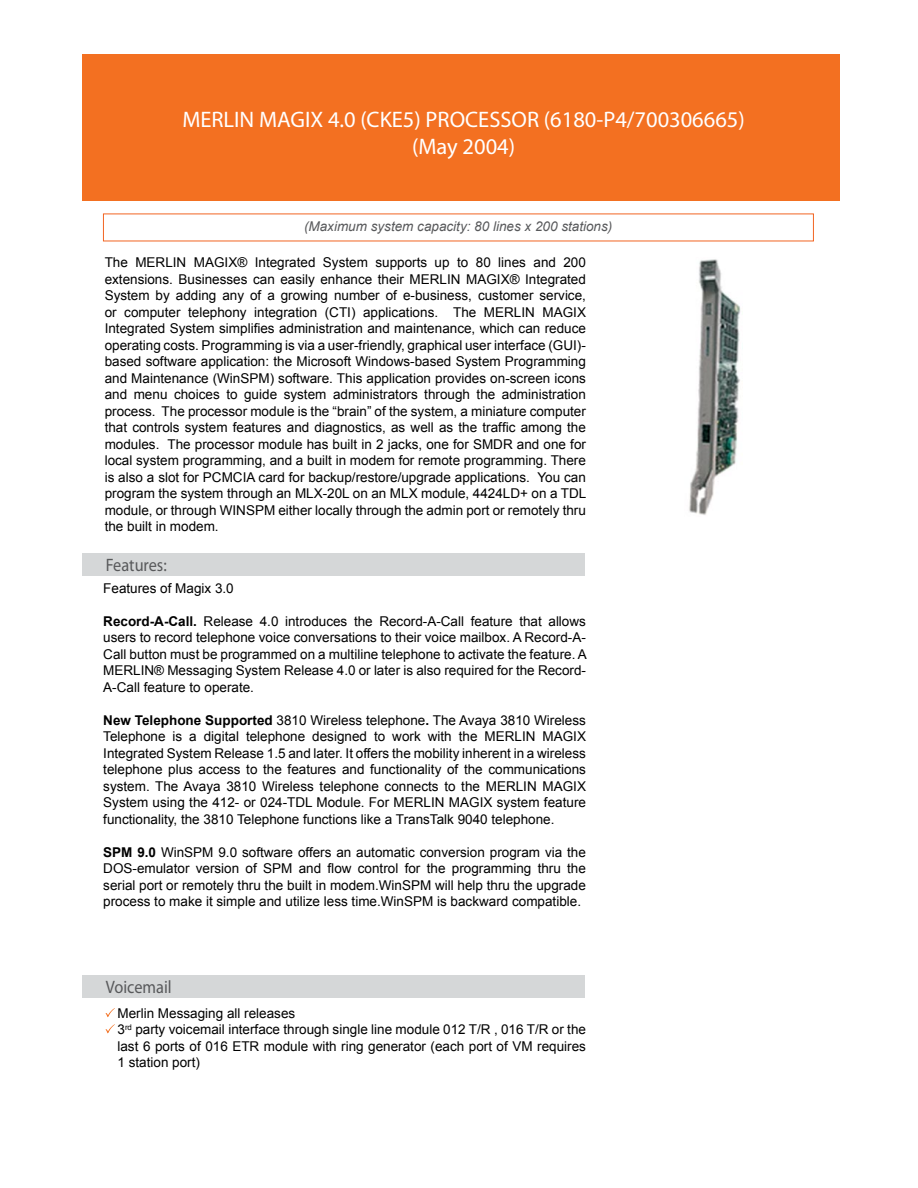
<style>
.page{position:relative;width:918px;height:1188px;background:#fff}
.page>*{position:absolute;margin:0;border:0;box-sizing:border-box;transform-origin:0 0}
.t1{font:22.5px/27px "Myriad Pro";color:#fff;text-align:center}
.t2{font:18px "Myriad Pro";color:#58595b;scale:.91 1}
.t3{font:13.5px/16.5px "Arial";color:#000;text-align:justify}
.t4{font:italic 13.5px "Arial";color:#58595b}
.s1{font-weight:700}
</style>
<div class="page">
<svg style="left:105px;top:1008px;width:10px;height:9px"></svg>
<svg style="left:105px;top:1024px;width:10px;height:9px"></svg>
<div style="left:82px;top:54px;width:758px;height:146px;background:#f37021"></div>
<div style="left:82px;top:553px;width:503px;height:23px;background:#d5d7d8"></div>
<img style="left:689px;top:259px;width:52px;height:256px">
<div style="left:82px;top:975px;width:503px;height:23px;background:#d5d7d8"></div>
<h1 class="t1" style="left:182px;top:107px;width:564px">MERLIN MAGIX 4.0 (CKE5) PROCESSOR (6180-P4/700306665) (May 2004)</h1>
<p class="t4" style="left:304px;top:217px;width:310px">(Maximum system capacity: 80 lines x 200 stations)</p>
<p class="t3" style="left:105px;top:254px;width:483px">The MERLIN MAGIX® Integrated System supports up to 80 lines and 200 extensions. Businesses can easily enhance their MERLIN MAGIX® Integrated System by adding any of a growing number of e-business, customer service, or computer telephony integration (CTI) applications. The MERLIN MAGIX Integrated System simplifies administration and maintenance, which can reduce operating costs. Programming is via a user-friendly, graphical user interface (GUI)- based software application: the Microsoft Windows-based System Programming and Maintenance (WinSPM) software. This application provides on-screen icons and menu choices to guide system administrators through the administration process. The processor module is the “brain” of the system, a miniature computer that controls system features and diagnostics, as well as the traffic among the modules. The processor module has built in 2 jacks, one for SMDR and one for local system programming, and a built in modem for remote programming. There is also a slot for PCMCIA card for backup/restore/upgrade applications. You can program the system through an MLX-20L on an MLX module, 4424LD+ on a TDL module, or through WINSPM either locally through the admin port or remotely thru the built in modem.</p>
<h2 class="t2" style="left:106px;top:555px;width:68px">Features:</h2>
<p class="t3" style="left:103px;top:580px;width:132px">Features of Magix 3.0</p>
<p class="t3" style="left:103px;top:613px;width:485px"><span class="s1">Record-A-Call.</span> Release 4.0 introduces the Record-A-Call feature that allows users to record telephone voice conversations to their voice mailbox. A Record-A-Call button must be programmed on a multiline telephone to activate the feature. A MERLIN® Messaging System Release 4.0 or later is also required for the Record-A-Call feature to operate.</p>
<p class="t3" style="left:103px;top:712px;width:484px"><span class="s1">New Telephone Supported</span> 3810 Wireless telephone<span class="s1">.</span> The Avaya 3810 Wireless Telephone is a digital telephone designed to work with the MERLIN MAGIX Integrated System Release 1.5 and later. It offers the mobility inherent in a wireless telephone plus access to the features and functionality of the communications system. The Avaya 3810 Wireless telephone connects to the MERLIN MAGIX System using the 412- or 024-TDL Module. For MERLIN MAGIX system feature functionality, the 3810 Telephone functions like a TransTalk 9040 telephone.</p>
<p class="t3" style="left:103px;top:844px;width:484px"><span class="s1">SPM 9.0</span> WinSPM 9.0 software offers an automatic conversion program via the DOS-emulator version of SPM and flow control for the programming thru the serial port or remotely thru the built in modem.WinSPM will help thru the upgrade process to make it simple and utilize less time.WinSPM is backward compatible.</p>
<h2 class="t2" style="left:106px;top:977px;width:74px">Voicemail</h2>
<p class="t3" style="left:117px;top:1005px;width:470px;text-align:left">Merlin Messaging all releases<br>3<sup>rd</sup> party voicemail interface through single line module 012 T/R , 016 T/R or the last 6 ports of 016 ETR module with ring generator (each port of VM requires 1 station port)</p>
</div>
